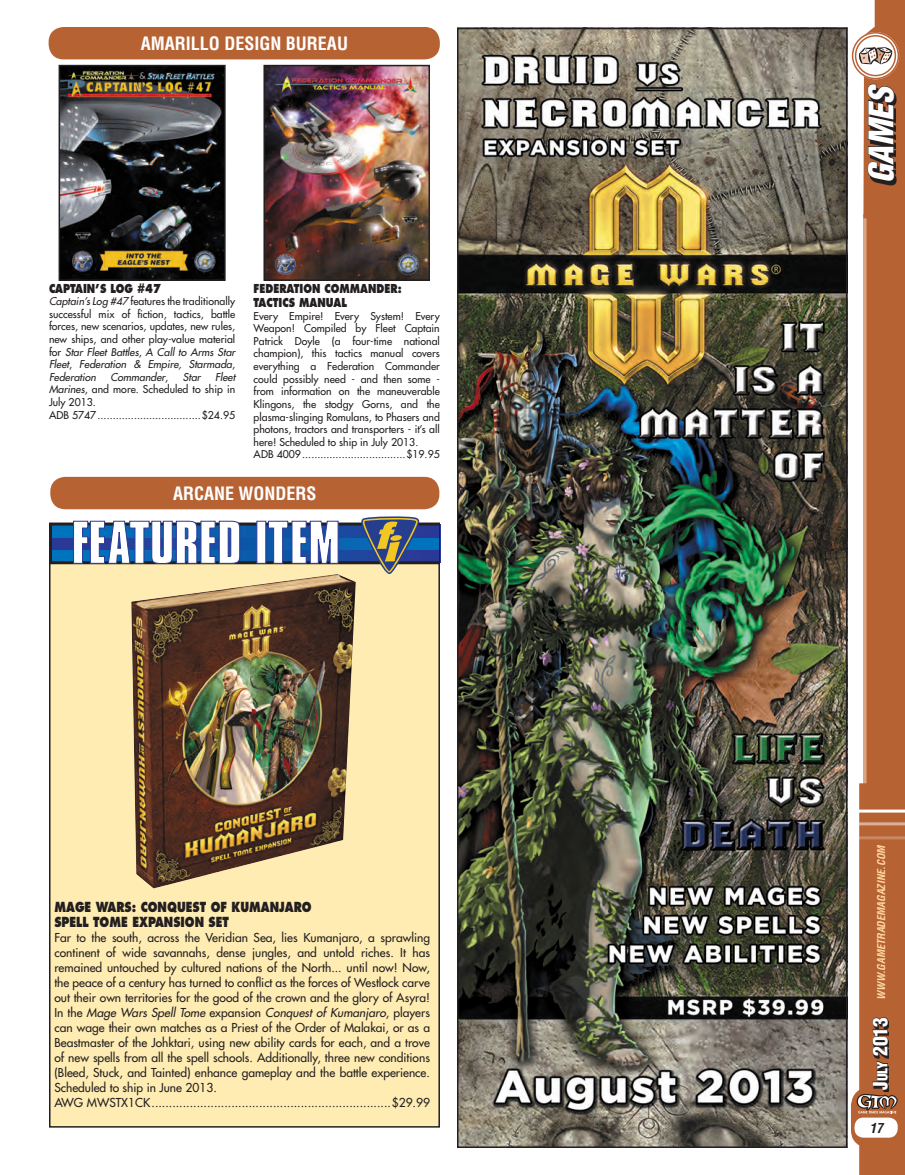
<style>
.page{position:relative;width:905px;height:1175px;background:#fff}
.page>*{position:absolute;margin:0;border:0;box-sizing:border-box;transform-origin:0 0}
.t1{font:italic 900 condensed 33.15px "Helvetica";color:#fff}
.t2{font:900 condensed 19.5px "Helvetica";color:#fff}
.t3{font:700 condensed 18px "Helvetica";color:#fff}
.t4{font:800 13.5px/15px "Futura";color:#231f20;scale:.8 1}
.t5{font:italic 700 condensed 13.5px "Helvetica";color:#231f20}
.t6{font:12px/15px "Futura";color:#231f20}
.t7{font:800 12px/14.4px "Futura";color:#231f20;scale:.8 1}
.t8{font:10.5px/12.6px "Futura";color:#231f20}
.t9{font:italic 700 condensed 10.5px "Helvetica";color:#fed8a4}
.t10{font:italic 10.5px "Futura";color:#231f20}
.s1{font-style:italic}
.s2{font-style:normal}
.s3{font-size:13.65px}
</style>
<div class="page">
<svg style="left:851px;top:0;width:53px;height:1174px;fill:#b76233"></svg>
<hr style="left:857px;top:809px;width:47px;height:3px;background:#fff">
<hr style="left:858px;top:822px;width:46px;height:3px;background:#fff">
<hr style="left:856px;top:836px;width:48px;height:3px;background:#fff">
<div style="left:854px;top:1117px;width:43px;height:20px;background:#fff;border-radius:9px"></div>
<svg style="left:870px;top:88px;width:26px;height:97px"></svg>
<svg style="left:867px;top:83px;width:27px;height:99px;background:#513425"></svg>
<svg style="left:856px;top:1017px;width:41px;height:96px;background:#976145"></svg>
<svg style="left:854px;top:34px;width:42px;height:43px"></svg>
<div style="left:851px;top:32px;width:48px;height:47px;border:4px solid #fff;border-radius:50%"></div>
<div style="left:851px;top:32px;width:48px;height:47px;border:1px solid #b76233;border-radius:50%"></div>
<div style="left:854px;top:35px;width:42px;height:41px;border:1px solid #b76233;border-radius:50%"></div>
<svg style="left:858px;top:47px;width:34px;height:17px"></svg>
<img style="left:62px;top:68px;width:161px;height:210px">
<div style="left:59px;top:65px;width:167px;height:216px;border:2px solid #231f20"></div>
<img style="left:266px;top:68px;width:161px;height:210px">
<div style="left:263px;top:65px;width:167px;height:216px;border:2px solid #231f20"></div>
<div style="left:49px;top:27px;width:391px;height:32px;background:#b76233;border-radius:15px"></div>
<div style="left:50px;top:477px;width:389px;height:32px;background:#b76233;border-radius:15px"></div>
<div style="left:49px;top:540px;width:391px;height:587px;background:#ffecb3;border:2px solid #231f20"></div>
<svg style="left:49px;top:516px;width:391px;height:57px"></svg>
<img style="left:131px;top:574px;width:225px;height:314px">
<img style="left:460px;top:31px;width:384px;height:1114px">
<div style="left:457px;top:28px;width:390px;height:1120px;border:2px solid #231f20"></div>
<h3 class="t3" style="left:141px;top:32px;width:209px">AMARILLO DESIGN BUREAU</h3>
<p class="t7" style="left:49px;top:281px;width:142px">CAPTAIN’S LOG #47</p>
<p class="t8" style="left:49px;top:295px;width:188px;text-align:justify"><span class="s1">Captain’s Log #47</span> features the traditionally successful mix of fiction, tactics, battle forces, new scenarios, updates, new rules, new ships, and other play-value material for <span class="s1">Star Fleet Battles</span>, <span class="s1">A Call to Arms Star Fleet</span>, <span class="s1">Federation &amp; Empire, Starmada</span>, <span class="s1">Federation</span></p>
<p class="t8" style="left:49px;top:371px;width:188px;text-indent:166px"><span class="s1">Fleet<br>Marines</span>, and more. Scheduled to ship in<br>July 2013.<br>ADB 5747..................................$24.95</p>
<p class="t10" style="left:110px;top:370px;width:59px">Commander<span class="s2">,</span></p>
<p class="t10" style="left:183px;top:370px;width:19px">Star</p>
<p class="t7" style="left:254px;top:281px;width:186px">FEDERATION COMMANDER:<br>TACTICS MANUAL</p>
<p class="t8" style="left:254px;top:309px;width:188px">Every Empire! Every System! Every Weapon! Compiled by Fleet Captain Patrick Doyle (a four-time national champion), this tactics manual covers everything a Federation Commander could possibly need - and then some - from information on the maneuverable Klingons, the stodgy Gorns, and the plasma-slinging Romulans, to Phasers and photons, tractors and transporters - it’s all here! Scheduled to ship in July 2013.<br>ADB 4009..................................$19.95</p>
<h3 class="t3" style="left:173px;top:482px;width:145px">ARCANE WONDERS</h3>
<p class="t4" style="left:54px;top:899px;width:323px">MAGE WARS: CONQUEST OF KUMANJARO<br>SPELL TOME EXPANSION SET</p>
<p class="t6" style="left:54px;top:930px;width:377px">Far to the south, across the Veridian Sea, lies Kumanjaro, a sprawling continent of wide savannahs, dense jungles, and untold riches. It has remained untouched by cultured nations of the North... until now! Now, the peace of a century has turned to conflict as the forces of Westlock carve out their own territories for the good of the crown and the glory of Asyra!<br>In the <span class="s1">Mage Wars Spell Tome</span> expansion <span class="s1">Conquest of Kumanjaro</span>, players can wage their own matches as a Priest of the Order of Malakai, or as a Beastmaster of the Johktari, using new ability cards for each, and a trove of new spells from all the spell schools. Additionally, three new conditions (Bleed, Stuck, and Tainted) enhance gameplay and the battle experience.<br>Scheduled to ship in June 2013.<br>AWG MWSTX1CK.....................................................................$29.99</p>
<h1 class="t1" style="left:860px;top:183px;width:101px;rotate:-90deg">GAMES</h1>
<p class="t9" style="left:874px;top:999px;width:156px;rotate:-90deg">www.gametrademagazine.com</p>
<h2 class="t2" style="left:868px;top:1089px;width:74px;rotate:-90deg">J<span class="s3">uly</span> 2013</h2>
<p class="t5" style="left:869px;top:1119px;width:15px">17</p>
</div>
